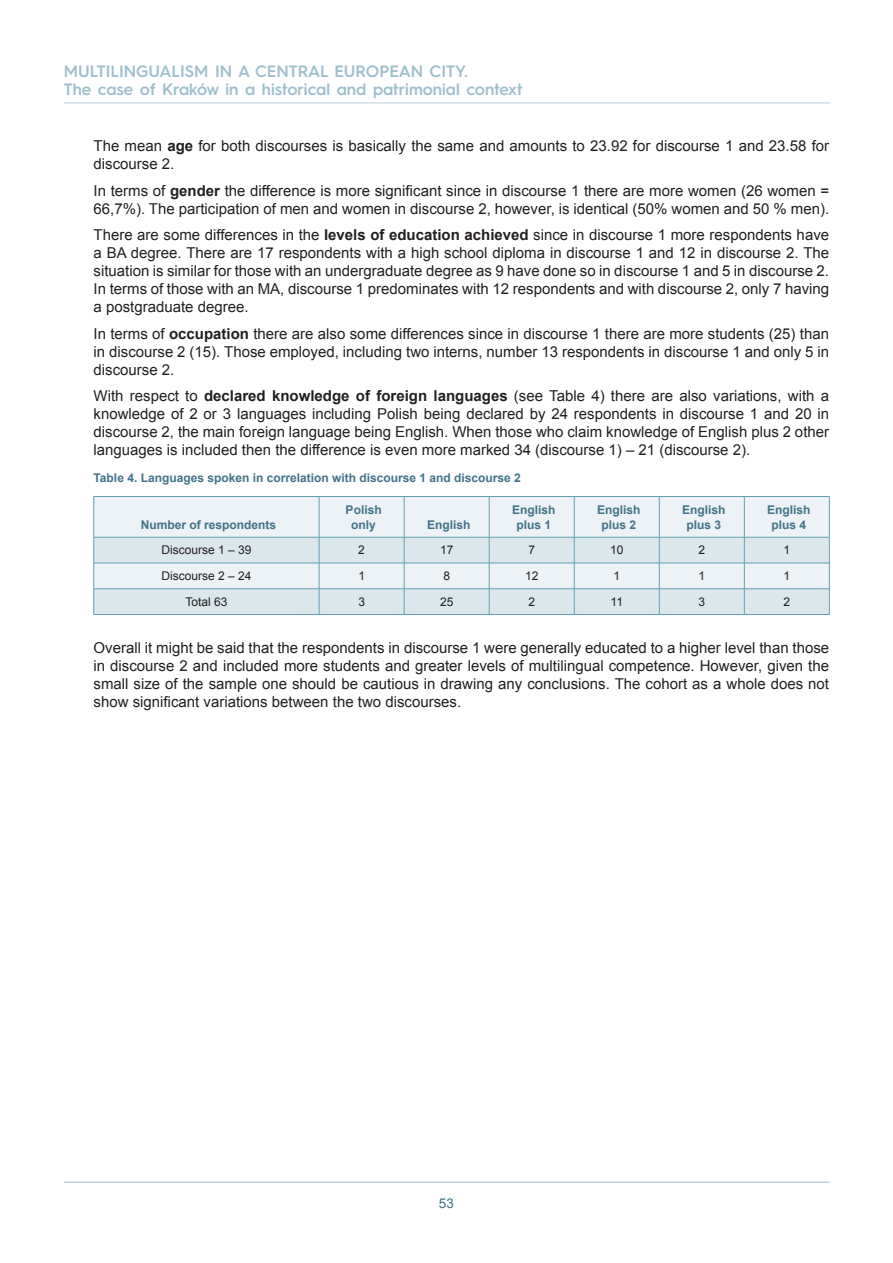
<style>
.page{position:relative;width:893px;height:1263px;background:#fff}
.page>*{position:absolute;margin:0;border:0;box-sizing:border-box;transform-origin:0 0}
.t1{font:600 16.5px/18px "Hurme Geometric Sans 3";color:#9fbfcd}
.t2{font:15px/18px "Arial";color:#231f20;text-align:justify}
.t3{font:13.5px "Arial";color:#427389}
.t4{font:700 12px/15px "Arial";color:#427389;text-align:center}
.t5{font:12px "Arial";color:#231f20}
.s1{font-weight:700}
</style>
<div class="page">
<hr style="left:64px;top:1181px;width:765px;height:2px;background:#bcd1db">
<svg style="left:93px;top:496px;width:737px;height:118px;background:#dfe9ee"></svg>
<hr style="left:94px;top:614px;width:225px;height:1px;background:#64a0b4">
<hr style="left:319px;top:614px;width:85px;height:1px;background:#64a0b4">
<hr style="left:404px;top:614px;width:85px;height:1px;background:#64a0b4">
<hr style="left:489px;top:614px;width:85px;height:1px;background:#64a0b4">
<hr style="left:574px;top:614px;width:85px;height:1px;background:#64a0b4">
<hr style="left:659px;top:614px;width:85px;height:1px;background:#64a0b4">
<hr style="left:744px;top:614px;width:86px;height:1px;background:#64a0b4">
<hr style="left:64px;top:103px;width:766px;height:1px;background:#bcd1db">
<p class="t1" style="left:64px;top:61px;width:460px">MULTILINGUALISM IN A CENTRAL EUROPEAN CITY.<br>The case of Kraków in a historical and patrimonial context</p>
<p class="t2" style="left:94px;top:137px;width:737px">The mean <span class="s1">age</span> for both discourses is basically the same and amounts to 23.92 for discourse 1 and 23.58 for discourse 2.</p>
<p class="t2" style="left:94px;top:182px;width:737px">In terms of <span class="s1">gender</span> the difference is more significant since in discourse 1 there are more women (26 women =<br>66,7%). The participation of men and women in discourse 2, however, is identical (50% women and 50 % men).</p>
<p class="t2" style="left:94px;top:226px;width:737px">There are some differences in the <span class="s1">levels of education achieved</span> since in discourse 1 more respondents have a BA degree. There are 17 respondents with a high school diploma in discourse 1 and 12 in discourse 2. The situation is similar for those with an undergraduate degree as 9 have done so in discourse 1 and 5 in discourse 2.<br>In terms of those with an MA, discourse 1 predominates with 12 respondents and with discourse 2, only 7 having a postgraduate degree.</p>
<p class="t2" style="left:94px;top:325px;width:737px">In terms of <span class="s1">occupation</span> there are also some differences since in discourse 1 there are more students (25) than in discourse 2 (15). Those employed, including two interns, number 13 respondents in discourse 1 and only 5 in discourse 2.</p>
<p class="t2" style="left:94px;top:387px;width:737px">With respect to <span class="s1">declared knowledge of foreign languages</span> (see Table 4) there are also variations, with a knowledge of 2 or 3 languages including Polish being declared by 24 respondents in discourse 1 and 20 in discourse 2, the main foreign language being English. When those who claim knowledge of English plus 2 other languages is included then the difference is even more marked 34 (discourse 1) – 21 (discourse 2).</p>
<p class="t4" style="left:94px;top:470px;width:429px">Table 4. Languages spoken in correlation with discourse 1 and discourse 2</p>
<p class="t4" style="left:141px;top:517px;width:137px">Number of respondents</p>
<p class="t4" style="left:346px;top:502px;width:38px">Polish only</p>
<p class="t4" style="left:512px;top:502px;width:45px">English plus 1</p>
<p class="t4" style="left:597px;top:502px;width:45px">English plus 2</p>
<p class="t4" style="left:682px;top:502px;width:45px">English plus 3</p>
<p class="t4" style="left:767px;top:502px;width:45px">English plus 4</p>
<p class="t4" style="left:427px;top:517px;width:45px">English</p>
<p class="t5" style="left:161px;top:542px;width:92px">Discourse 1 – 39</p>
<p class="t5" style="left:358px;top:542px;width:8px">2</p>
<p class="t5" style="left:440px;top:542px;width:15px">17</p>
<p class="t5" style="left:528px;top:542px;width:8px">7</p>
<p class="t5" style="left:610px;top:542px;width:15px">10</p>
<p class="t5" style="left:698px;top:542px;width:8px">2</p>
<p class="t5" style="left:783px;top:542px;width:8px">1</p>
<p class="t5" style="left:161px;top:568px;width:92px">Discourse 2 – 24</p>
<p class="t5" style="left:358px;top:568px;width:8px">1</p>
<p class="t5" style="left:443px;top:568px;width:8px">8</p>
<p class="t5" style="left:525px;top:568px;width:15px">12</p>
<p class="t5" style="left:613px;top:568px;width:8px">1</p>
<p class="t5" style="left:698px;top:568px;width:8px">1</p>
<p class="t5" style="left:784px;top:568px;width:8px">1</p>
<p class="t5" style="left:185px;top:594px;width:44px">Total 63</p>
<p class="t5" style="left:358px;top:594px;width:8px">3</p>
<p class="t5" style="left:440px;top:594px;width:15px">25</p>
<p class="t5" style="left:528px;top:594px;width:8px">2</p>
<p class="t5" style="left:611px;top:594px;width:14px">11</p>
<p class="t5" style="left:699px;top:594px;width:8px">3</p>
<p class="t5" style="left:784px;top:594px;width:8px">2</p>
<p class="t2" style="left:94px;top:639px;width:737px">Overall it might be said that the respondents in discourse 1 were generally educated to a higher level than those in discourse 2 and included more students and greater levels of multilingual competence. However, given the small size of the sample one should be cautious in drawing any conclusions. The cohort as a whole does not show significant variations between the two discourses.</p>
<p class="t3" style="left:439px;top:1194px;width:17px">53</p>
</div>
